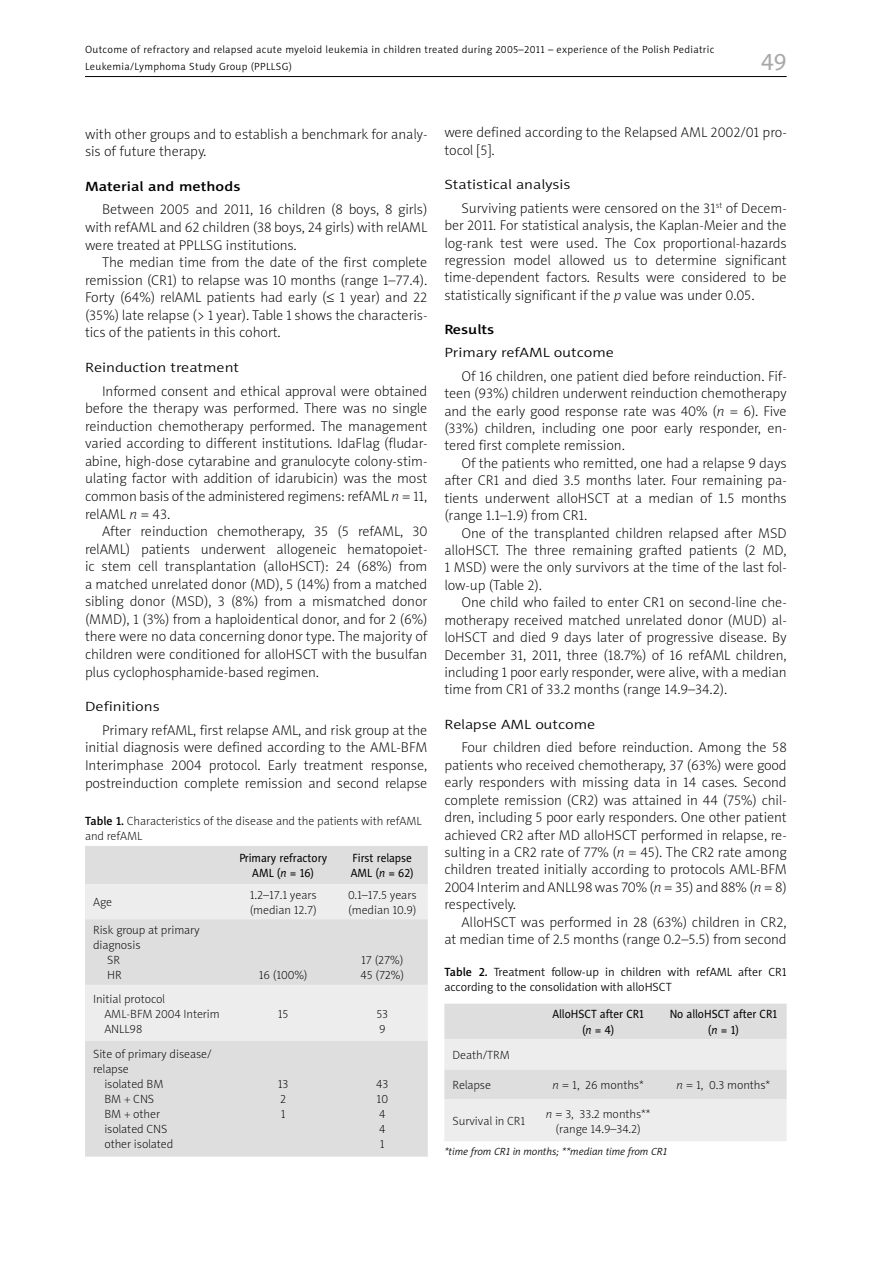
<style>
.page{position:relative;width:893px;height:1263px;background:#fff}
.page>*{position:absolute;margin:0;border:0;box-sizing:border-box;transform-origin:0 0}
.t1{font:24px "Naomi Sans EFNPS";color:#a8a8a7}
.t2{font:14.25px/17.4px "Naomi Sans EFNPS Thin";color:#000;text-align:justify}
.t3{font:13.5px "Naomi Sans EFNPS Light";color:#000;scale:1.2 1}
.t4{font:13.5px "Naomi Sans EFNPS Medium";color:#000;scale:1.2 1}
.t5{font:12px/15px "Naomi Sans EFNPS Thin";color:#000}
.t6{font:12px/15px "Naomi Sans EFNPS Light";color:#000}
.t7{font:12px/15px "Naomi Sans EFNPS";color:#000;text-align:center;scale:.95 1}
.t8{font:10.5px/17.2px "Naomi Sans EFNPS Light";letter-spacing:.03em;color:#000}
.t9{font:italic 10.5px "Naomi Sans EFNPS Light";color:#000}
.s1{font-style:italic}
.s2{font-family:"Naomi Sans EFNPS Medium"}
</style>
<div class="page">
<hr style="left:85px;top:76px;width:702px;height:1px;background:#000">
<div style="left:85px;top:846px;width:343px;height:311px;background:#dedede"></div>
<svg style="left:85px;top:884px;width:343px;height:157px;background:#e6e6e6"></svg>
<svg style="left:444px;top:1004px;width:343px;height:137px;background:#e6e6e6"></svg>
<p class="t8" style="left:85px;top:41px;width:631px">Outcome of refractory and relapsed acute myeloid leukemia in children treated during 2005–2011 – experience of the Polish Pediatric<br>Leukemia/Lymphoma Study Group (PPLLSG)</p>
<h1 class="t1" style="left:761px;top:48px;width:27px">49</h1>
<p class="t2" style="left:85px;top:125px;width:344px">with other groups and to establish a benchmark for analy&shy;sis of future therapy.</p>
<p class="t4" style="left:85px;top:178px;width:131px">Material and methods</p>
<p class="t2" style="left:85px;top:201px;width:344px;text-indent:17px">Between 2005 and 2011, 16 children (8 boys, 8 girls) with refAML and 62 children (38 boys, 24 girls) with relAML were treated at PPLLSG institutions.</p>
<p class="t2" style="left:85px;top:254px;width:344px;text-indent:17px">The median time from the date of the first complete remission (CR1) to relapse was 10 months (range 1–77.4).<br>Forty (64%) relAML patients had early (≤ 1 year) and 22 (35%) late relapse (&gt; 1 year). Table 1 shows the characteris&shy;tics of the patients in this cohort.</p>
<p class="t3" style="left:85px;top:360px;width:130px">Reinduction treatment</p>
<p class="t2" style="left:85px;top:382px;width:344px;text-indent:17px">Informed consent and ethical approval were obtained before the therapy was performed. There was no single reinduction chemotherapy performed. The management varied according to different institutions. IdaFlag (fludar&shy;abine, high-dose cytarabine and granulocyte colony-stim&shy;ulating factor with addition of idarubicin) was the most common basis of the administered regimens: refAML <span class="s1">n</span> = 11, relAML <span class="s1">n</span> = 43.</p>
<p class="t2" style="left:85px;top:523px;width:344px;text-indent:17px">After reinduction chemotherapy, 35 (5 refAML, 30 relAML) patients underwent allogeneic hematopoiet&shy;ic stem cell transplantation (alloHSCT): 24 (68%) from a matched unrelated donor (MD), 5 (14%) from a matched sibling donor (MSD), 3 (8%) from a mismatched donor (MMD), 1 (3%) from a haploidentical donor, and for 2 (6%) there were no data concerning donor type. The majority of children were conditioned for alloHSCT with the busulfan plus cyclophosphamide-based regimen.</p>
<p class="t3" style="left:85px;top:699px;width:64px">Definitions</p>
<p class="t2" style="left:85px;top:721px;width:344px;text-indent:17px">Primary refAML, first relapse AML, and risk group at the initial diagnosis were defined according to the AML-BFM Interimphase 2004 protocol. Early treatment response, postreinduction complete remission and second relapse</p>
<p class="t5" style="left:85px;top:813px;width:338px"><span class="s2">Table 1.</span> Characteristics of the disease and the patients with refAML and refAML</p>
<p class="t7" style="left:239px;top:850px;width:94px">Primary refractory<br>AML (<span class="s1">n</span> = 16)</p>
<p class="t7" style="left:351px;top:850px;width:68px;text-align:left">First relapse<br>AML (<span class="s1">n</span> = 62)</p>
<p class="t5" style="left:93px;top:895px;width:20px">Age</p>
<p class="t5" style="left:250px;top:887px;width:69px">1.2–17.1 years (median 12.7)</p>
<p class="t5" style="left:348px;top:887px;width:70px">0.1–17.5 years (median 10.9)</p>
<p class="t5" style="left:93px;top:923px;width:108px">Risk group at primary</p>
<p class="t5" style="left:93px;top:938px;width:49px">diagnosis</p>
<p class="t5" style="left:107px;top:953px;width:14px">SR</p>
<p class="t5" style="left:107px;top:968px;width:16px">HR</p>
<p class="t5" style="left:259px;top:968px;width:50px">16 (100%)</p>
<p class="t5" style="left:360px;top:953px;width:45px">17 (27%)<br>45 (72%)</p>
<p class="t5" style="left:104px;top:991px;width:117px;text-indent:-11px">Initial protocol<br>AML-BFM 2004 Interim<br>ANLL98</p>
<p class="t5" style="left:93px;top:1047px;width:120px">Site of primary disease/</p>
<p class="t5" style="left:93px;top:1062px;width:37px">relapse</p>
<p class="t5" style="left:104px;top:1077px;width:61px">isolated BM</p>
<p class="t5" style="left:104px;top:1092px;width:51px">BM + CNS</p>
<p class="t5" style="left:104px;top:1107px;width:57px">BM + other</p>
<p class="t5" style="left:104px;top:1122px;width:65px">isolated CNS</p>
<p class="t5" style="left:104px;top:1137px;width:71px">other isolated</p>
<p class="t5" style="left:278px;top:1006px;width:12px">15</p>
<p class="t5" style="left:376px;top:1006px;width:13px">53<br>9</p>
<p class="t5" style="left:278px;top:1077px;width:12px">13<br>2<br>1</p>
<p class="t5" style="left:376px;top:1077px;width:14px">43<br>10<br>4<br>4<br>1</p>
<p class="t2" style="left:444px;top:124px;width:344px">were defined according to the Relapsed AML 2002/01 pro&shy;tocol [5].</p>
<p class="t3" style="left:444px;top:177px;width:107px">Statistical analysis</p>
<p class="t2" style="left:444px;top:199px;width:344px;text-indent:17px">Surviving patients were censored on the 31<sup>st</sup> of Decem&shy;ber 2011<span class="s1">.</span> For statistical analysis, the Kaplan-Meier and the log-rank test were used. The Cox proportional-hazards regression model allowed us to determine significant time-dependent factors. Results were considered to be statistically significant if the <span class="s1">p</span> value was under 0.05.</p>
<p class="t4" style="left:444px;top:321px;width:43px">Results</p>
<p class="t3" style="left:444px;top:345px;width:143px">Primary refAML outcome</p>
<p class="t2" style="left:444px;top:367px;width:344px;text-indent:17px">Of 16 children, one patient died before reinduction. Fif&shy;teen (93%) children underwent reinduction chemotherapy and the early good response rate was 40% (<span class="s1">n</span> = 6). Five (33%) children, including one poor early responder, en&shy;tered first complete remission.</p>
<p class="t2" style="left:444px;top:454px;width:344px;text-indent:17px">Of the patients who remitted, one had a relapse 9 days after CR1 and died 3.5 months later. Four remaining pa&shy;tients underwent alloHSCT at a median of 1.5 months (range 1.1–1.9) from CR1.</p>
<p class="t2" style="left:444px;top:524px;width:344px;text-indent:17px">One of the transplanted children relapsed after MSD alloHSCT. The three remaining grafted patients (2 MD, 1 MSD) were the only survivors at the time of the last fol&shy;low-up (Table 2).</p>
<p class="t2" style="left:444px;top:594px;width:344px;text-indent:17px">One child who failed to enter CR1 on second-line che&shy;motherapy received matched unrelated donor (MUD) al&shy;loHSCT and died 9 days later of progressive disease. By December 31, 2011, three (18.7%) of 16 refAML children, including 1 poor early responder, were alive, with a median time from CR1 of 33.2 months (range 14.9–34.2).</p>
<p class="t3" style="left:444px;top:716px;width:127px">Relapse AML outcome</p>
<p class="t2" style="left:444px;top:739px;width:344px;text-indent:17px">Four children died before reinduction. Among the 58 patients who received chemotherapy, 37 (63%) were good early responders with missing data in 14 cases. Second complete remission (CR2) was attained in 44 (75%) chil&shy;dren, including 5 poor early responders. One other patient achieved CR2 after MD alloHSCT performed in relapse, re&shy;sulting in a CR2 rate of 77% (<span class="s1">n</span> = 45). The CR2 rate among children treated initially according to protocols AML-BFM 2004 Interim and ANLL98 was 70% (<span class="s1">n</span> = 35) and 88% (<span class="s1">n</span> = 8) respectively.</p>
<p class="t2" style="left:444px;top:913px;width:344px;text-align:right">AlloHSCT was performed in 28 (63%) children in CR2,<br>at median time of 2.5 months (range 0.2–5.5) from second</p>
<p class="t6" style="left:444px;top:965px;width:344px"><span class="s2">Table 2.</span> Treatment follow-up in children with refAML after CR1 according to the consolidation with alloHSCT</p>
<p class="t7" style="left:552px;top:1007px;width:98px">AlloHSCT after CR1 (<span class="s1">n</span> = 4)</p>
<p class="t7" style="left:670px;top:1007px;width:115px">No alloHSCT after CR1 (<span class="s1">n</span> = 1)</p>
<p class="t5" style="left:452px;top:1047px;width:59px">Death/TRM</p>
<p class="t5" style="left:452px;top:1077px;width:40px">Relapse</p>
<p class="t5" style="left:553px;top:1077px;width:93px"><span class="s1">n</span> = 1, 26 months*</p>
<p class="t5" style="left:677px;top:1077px;width:95px"><span class="s1">n</span> = 1, 0.3 months*</p>
<p class="t5" style="left:452px;top:1113px;width:74px">Survival in CR1</p>
<p class="t5" style="left:546px;top:1106px;width:106px;text-align:center"><span class="s1">n</span> = 3, 33.2 months** (range 14.9–34.2)</p>
<p class="t9" style="left:444px;top:1146px;width:224px">*time from CR1 in months; **median time from CR1</p>
</div>
